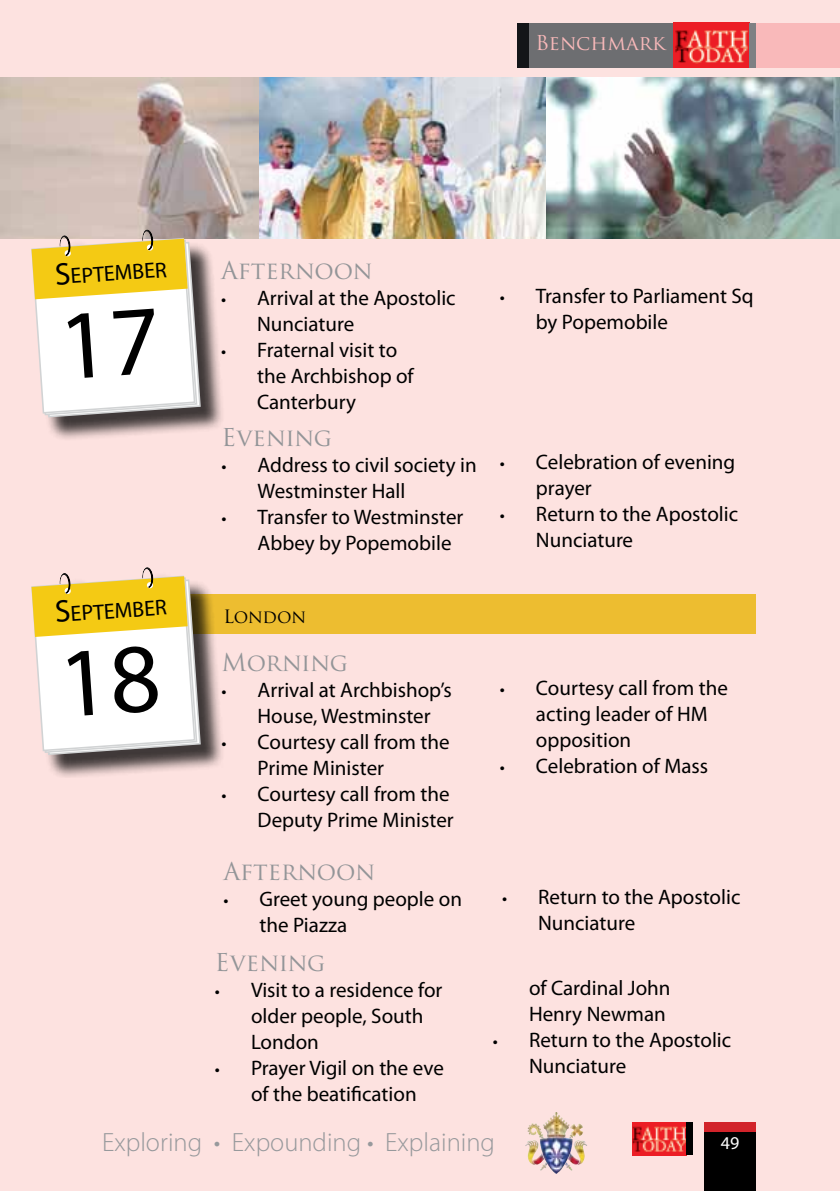
<style>
.page{position:relative;width:840px;height:1191px;background:#fff}
.page>*{position:absolute;margin:0;border:0;box-sizing:border-box;transform-origin:0 0}
.t1{font:300 26.4px "Myriad Pro";color:#97999c}
.t2{font:24px "Trajan Pro";color:#939598}
.t3{font:22px "Myriad Pro";color:#000}
.t4{font:21px/26px "Myriad Pro";color:#000}
.t5{font:20px "Trajan Pro";color:#f9b9ba}
.t6{font:18px "Trajan Pro";letter-spacing:-.025em;color:#000}
.t7{font:18px "Myriad Pro";color:#fff}
.s1{font-size:31.4px}
.s2{font-size:18px}
</style>
<div class="page">
<hr style="left:0;top:0;width:1px;height:1191px;background:#fde2e0">
<div style="left:1px;top:0;width:838px;height:1191px;background:#fde2e0"></div>
<img style="left:672px;top:23px;width:76px;height:44px">
<div style="left:528px;top:23px;width:144px;height:44px;background:#6d6e71"></div>
<div style="left:517px;top:23px;width:11px;height:44px;background:#131518"></div>
<div style="left:755px;top:23px;width:84px;height:44px;background:#f9b9ba"></div>
<div style="left:704px;top:1131px;width:51px;height:60px;background:#000"></div>
<div style="left:748px;top:23px;width:7px;height:44px;background:#7e8083"></div>
<div style="left:704px;top:1122px;width:51px;height:9px;background:#d2232a"></div>
<img style="left:632px;top:1122px;width:53px;height:33px">
<div style="left:685px;top:1122px;width:7px;height:33px;background:#000"></div>
<img style="left:530px;top:1112px;width:48px;height:25px">
<div style="left:171px;top:594px;width:584px;height:40px;background:#edbd30"></div>
<div style="left:34px;top:570px;width:190px;height:208px;background:#000;opacity:.75"></div>
<img style="left:0;top:77px;width:839px;height:162px">
<div style="left:34px;top:232px;width:190px;height:208px;background:#000;opacity:.75"></div>
<svg style="left:31px;top:567px;width:170px;height:189px"></svg>
<svg style="left:30px;top:226px;width:171px;height:192px"></svg>
<p class="t5" style="left:535px;top:30px;width:131px">Benchmark</p>
<p class="t3" style="left:54px;top:264px;width:113px;rotate:-4deg"><span class="s1">S</span>eptember</p>
<p class="t3" style="left:54px;top:601px;width:113px;rotate:-4deg"><span class="s1">S</span>eptember</p>
<p class="t2" style="left:221px;top:255px;width:153px">Afternoon</p>
<p class="t4" style="left:257px;top:285px;width:200px;text-indent:-36px"><span class="s2">•</span> Arrival at the Apostolic<br>Nunciature</p>
<p class="t4" style="left:257px;top:337px;width:158px;text-indent:-36px"><span class="s2">•</span> Fraternal visit to the Archbishop of<br>Canterbury</p>
<p class="t2" style="left:221px;top:422px;width:112px">Evening</p>
<p class="t4" style="left:257px;top:451px;width:220px;text-indent:-36px"><span class="s2">•</span> Address to civil society in<br>Westminster Hall</p>
<p class="t4" style="left:257px;top:503px;width:207px;text-indent:-36px"><span class="s2">•</span> Transfer to Westminster<br>Abbey by Popemobile</p>
<p class="t6" style="left:223px;top:605px;width:84px">London</p>
<p class="t2" style="left:221px;top:647px;width:128px">Morning</p>
<p class="t4" style="left:257px;top:677px;width:195px;text-indent:-36px"><span class="s2">•</span> Arrival at Archbishop’s<br>House, Westminster</p>
<p class="t4" style="left:257px;top:729px;width:193px;text-indent:-36px"><span class="s2">•</span> Courtesy call from the<br>Prime Minister</p>
<p class="t4" style="left:221px;top:781px;width:233px;text-align:right"><span class="s2">•</span> Courtesy call from the<br>Deputy Prime Minister</p>
<p class="t4" style="left:535px;top:283px;width:219px;text-indent:-36px"><span class="s2">•</span> Transfer to Parliament Sq by Popemobile</p>
<p class="t4" style="left:535px;top:449px;width:201px;text-indent:-36px"><span class="s2">•</span> Celebration of evening prayer</p>
<p class="t4" style="left:535px;top:501px;width:204px;text-indent:-36px"><span class="s2">•</span> Return to the Apostolic<br>Nunciature</p>
<p class="t4" style="left:535px;top:674px;width:193px;text-indent:-36px"><span class="s2">•</span> Courtesy call from the acting leader of HM opposition</p>
<p class="t4" style="left:499px;top:752px;width:210px"><span class="s2">•</span> Celebration of Mass</p>
<p class="t2" style="left:223px;top:856px;width:153px">Afternoon</p>
<p class="t4" style="left:259px;top:885px;width:204px;text-indent:-36px"><span class="s2">•</span> Greet young people on the Piazza</p>
<p class="t4" style="left:538px;top:883px;width:204px;text-indent:-36px"><span class="s2">•</span> Return to the Apostolic<br>Nunciature</p>
<p class="t2" style="left:215px;top:947px;width:112px">Evening</p>
<p class="t4" style="left:251px;top:977px;width:193px;text-indent:-36px"><span class="s2">•</span> Visit to a residence for older people, South<br>London</p>
<p class="t4" style="left:215px;top:1055px;width:230px;text-align:center"><span class="s2">•</span> Prayer Vigil on the eve of the beatification</p>
<p class="t4" style="left:528px;top:974px;width:143px">of Cardinal John<br>Henry Newman</p>
<p class="t4" style="left:528px;top:1026px;width:204px;text-indent:-36px"><span class="s2">•</span> Return to the Apostolic<br>Nunciature</p>
<p class="t1" style="left:102px;top:1127px;width:394px">Exploring • Expounding • Explaining</p>
<p class="t7" style="left:720px;top:1131px;width:20px">49</p>
</div>
